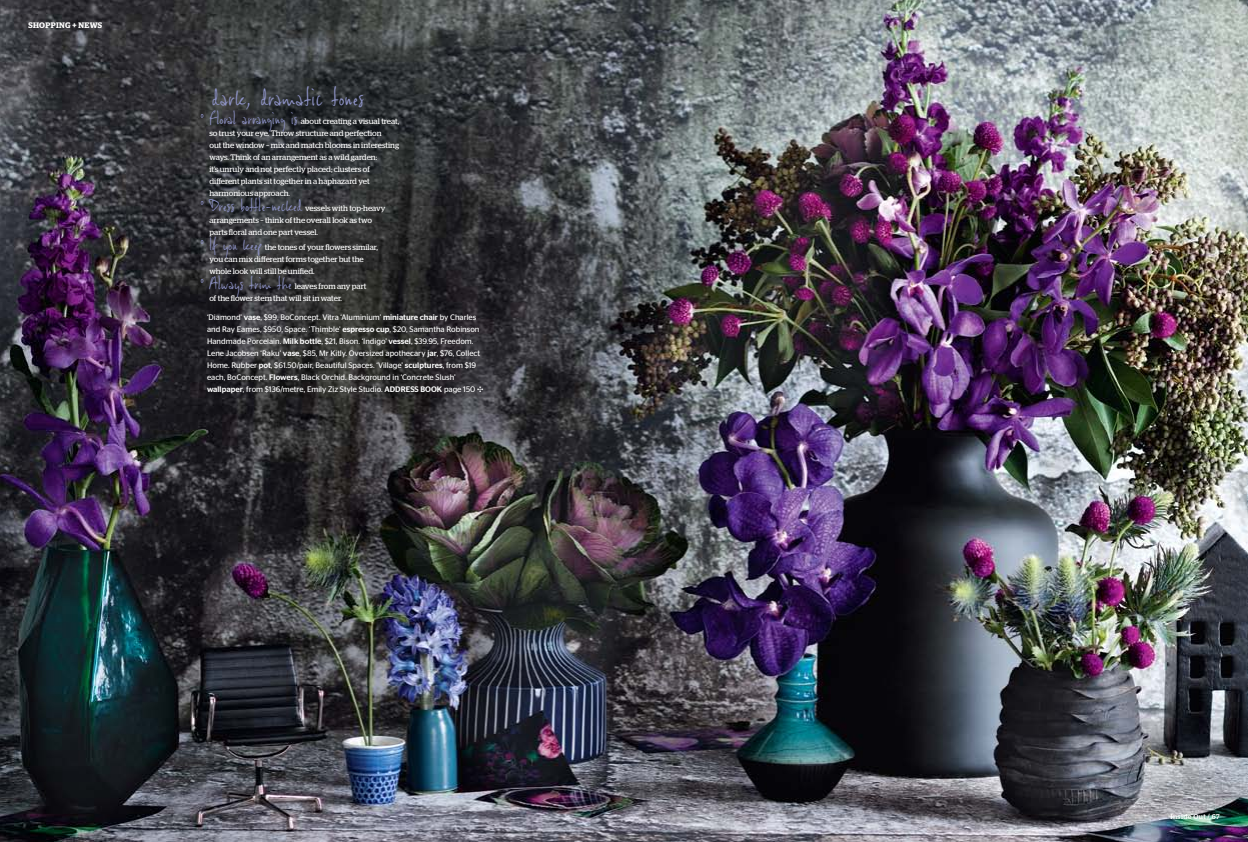
<style>
.page{position:relative;width:1248px;height:842px;background:#fff}
.page>*{position:absolute;margin:0;border:0;box-sizing:border-box;transform-origin:0 0}
.t1{font:26px "Viktorie";letter-spacing:.01em;color:#8f94c9}
.t2{font:18px "Viktorie";color:#8f94c9}
.t3{font:8px/12px "Stag";color:#fff}
.t4{font:8px/12px "Stag Sans";color:#fff}
.t5{font:600 8px "Stag";color:#fff}
.t6{font:500 7px "Stag";letter-spacing:.045em;color:#fff}
.s1{font-weight:500}
</style>
<div class="page">
<img style="left:0;top:0;width:1247px;height:842px">
<svg style="left:477px;top:386px;width:6px;height:6px"></svg>
<p class="t5" style="left:28px;top:21px;width:18px">SHOPP</p>
<p class="t5" style="left:56px;top:21px;width:47px">ING + NEWS</p>
<h1 class="t1" style="left:212px;top:80px;width:154px">dark, dramatic tones</h1>
<h2 class="t2" style="left:201px;top:106px;width:99px">º Floral arranging is</h2>
<p class="t3" style="left:209px;top:115px;width:191px;text-indent:91px">about creating a visual treat, so trust your eye. Throw structure and perfection<br>out the window – mix and match blooms in interesting ways. Think of an arrangement as a wild garden:<br>it’s unruly and not perfectly placed; clusters of different plants sit together in a haphazard yet harmonious approach.</p>
<h2 class="t2" style="left:201px;top:193px;width:103px">º Dress bottle-necked</h2>
<p class="t3" style="left:209px;top:202px;width:178px;text-indent:96px">vessels with top-heavy arrangements – think of the overall look as two parts floral and one part vessel.</p>
<h2 class="t2" style="left:201px;top:232px;width:63px">º If you keep</h2>
<p class="t3" style="left:209px;top:241px;width:170px;text-indent:55px">the tones of your flowers similar, you can mix different forms together but the whole look will still be unified.</p>
<h2 class="t2" style="left:201px;top:271px;width:93px">º Always trim the</h2>
<p class="t3" style="left:209px;top:280px;width:159px;text-indent:85px">leaves from any part of the flower stem that will sit in water.</p>
<p class="t4" style="left:207px;top:311px;width:274px">‘Diamond’ <span class="s1">vase</span>, $99, BoConcept. Vitra ‘Aluminium’ <span class="s1">miniature chair</span> by Charles and Ray Eames, $950, Space. ‘Thimble’ <span class="s1">espresso cup</span>, $20, Samantha Robinson Handmade Porcelain. <span class="s1">Milk bottle</span>, $21, Bison. ‘Indigo’ <span class="s1">vessel</span>, $39.95, Freedom.<br>Lene Jacobsen ‘Raku’ <span class="s1">vase</span>, $85, Mr Kitly. Oversized apothecary <span class="s1">jar</span>, $76, Collect Home. Rubber <span class="s1">pot</span>, $61.50/pair, Beautiful Spaces. ‘Village’ <span class="s1">sculptures</span>, from $19 each, BoConcept. <span class="s1">Flowers</span>, Black Orchid. Background in ‘Concrete Slush’ <span class="s1">wallpaper</span>, from $136/metre, Emily Ziz Style Studio. <span class="s1">ADDRESS BOOK</span> page 150</p>
<p class="t6" style="left:1170px;top:813px;width:51px">Inside Out / 67</p>
</div>
